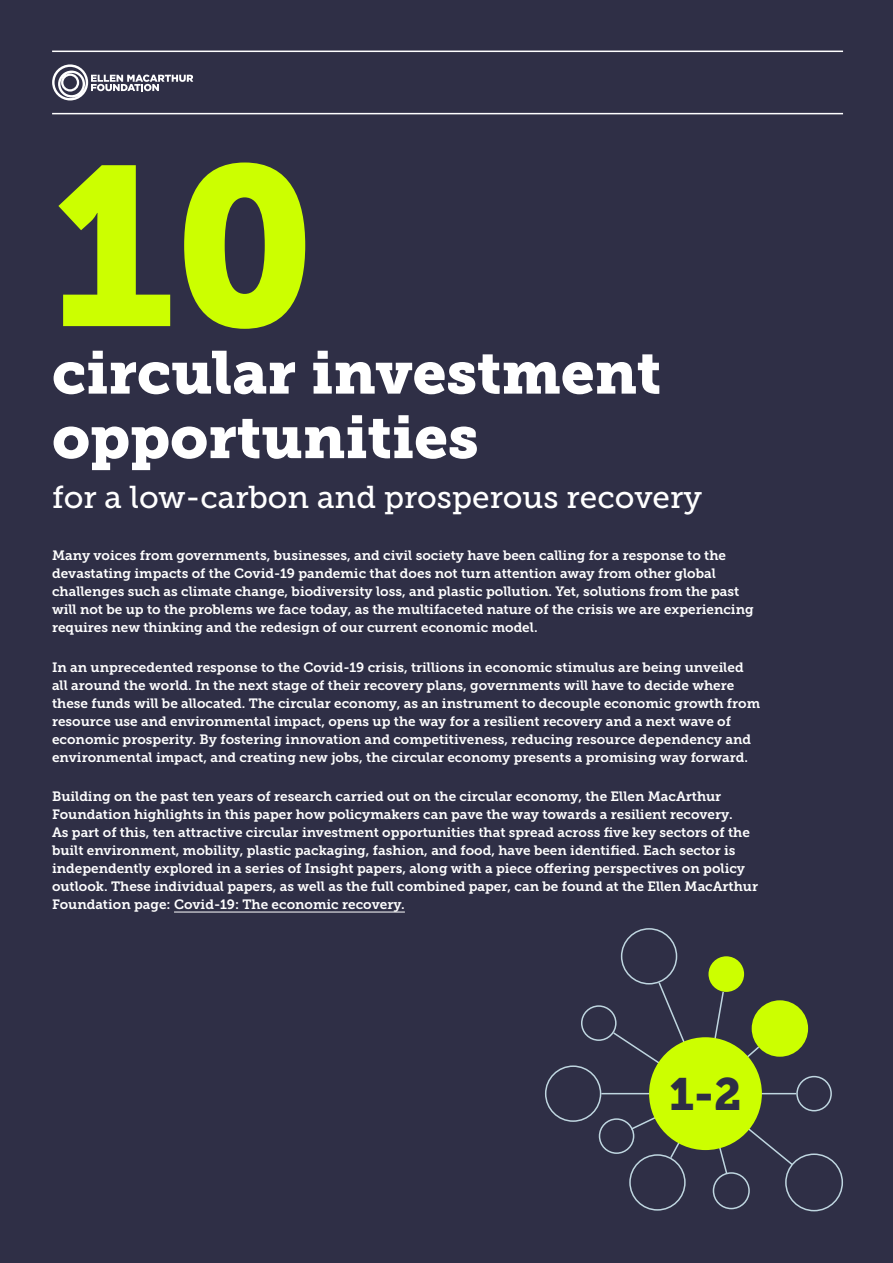
<style>
.page{position:relative;width:893px;height:1263px;background:#2f2f46}
.page>*{position:absolute;margin:0;border:0;box-sizing:border-box;transform-origin:0 0}
.t1{font:225px "Museo Slab 900";color:#cf0}
.t2{font:60px/64.5px "Museo Slab 900";color:#fff}
.t3{font:45px "Museo Slab 900";color:#2e2e45}
.t4{font:31.5px "Museo Slab 500";color:#fff}
.t5{font:13.5px/18px "Museo Slab 700";color:#fff}
</style>
<div class="page">
<svg style="left:545px;top:928px;width:287px;height:283px"></svg>
<hr style="left:174px;top:912px;width:231px;height:1px;background:#fff">
<hr style="left:52px;top:51px;width:791px;height:1px;background:#fff">
<hr style="left:52px;top:113px;width:791px;height:1px;background:#fff">
<svg style="left:52px;top:64px;width:141px;height:36px"></svg>
<h1 class="t1" style="left:52px;top:117px;width:265px">10</h1>
<h2 class="t2" style="left:52px;top:341px;width:611px">circular investment opportunities</h2>
<h3 class="t4" style="left:52px;top:479px;width:651px">for a low-carbon and prosperous recovery</h3>
<p class="t5" style="left:52px;top:547px;width:703px">Many voices from governments, businesses, and civil society have been calling for a response to the devastating impacts of the Covid-19 pandemic that does not turn attention away from other global challenges such as climate change, biodiversity loss, and plastic pollution. Yet, solutions from the past will not be up to the problems we face today, as the multifaceted nature of the crisis we are experiencing requires new thinking and the redesign of our current economic model.</p>
<p class="t5" style="left:52px;top:658px;width:710px">In an unprecedented response to the Covid-19 crisis, trillions in economic stimulus are being unveiled all around the world. In the next stage of their recovery plans, governments will have to decide where these funds will be allocated. The circular economy, as an instrument to decouple economic growth from resource use and environmental impact, opens up the way for a resilient recovery and a next wave of economic prosperity. By fostering innovation and competitiveness, reducing resource dependency and environmental impact, and creating new jobs, the circular economy presents a promising way forward.</p>
<p class="t5" style="left:52px;top:787px;width:707px">Building on the past ten years of research carried out on the circular economy, the Ellen MacArthur Foundation highlights in this paper how policymakers can pave the way towards a resilient recovery.<br>As part of this, ten attractive circular investment opportunities that spread across five key sectors of the built environment, mobility, plastic packaging, fashion, and food, have been identified. Each sector is independently explored in a series of Insight papers, along with a piece offering perspectives on policy outlook. These individual papers, as well as the full combined paper, can be found at the Ellen MacArthur Foundation page: Covid-19: The economic recovery.</p>
<h3 class="t3" style="left:669px;top:1068px;width:74px">1-2</h3>
</div>
